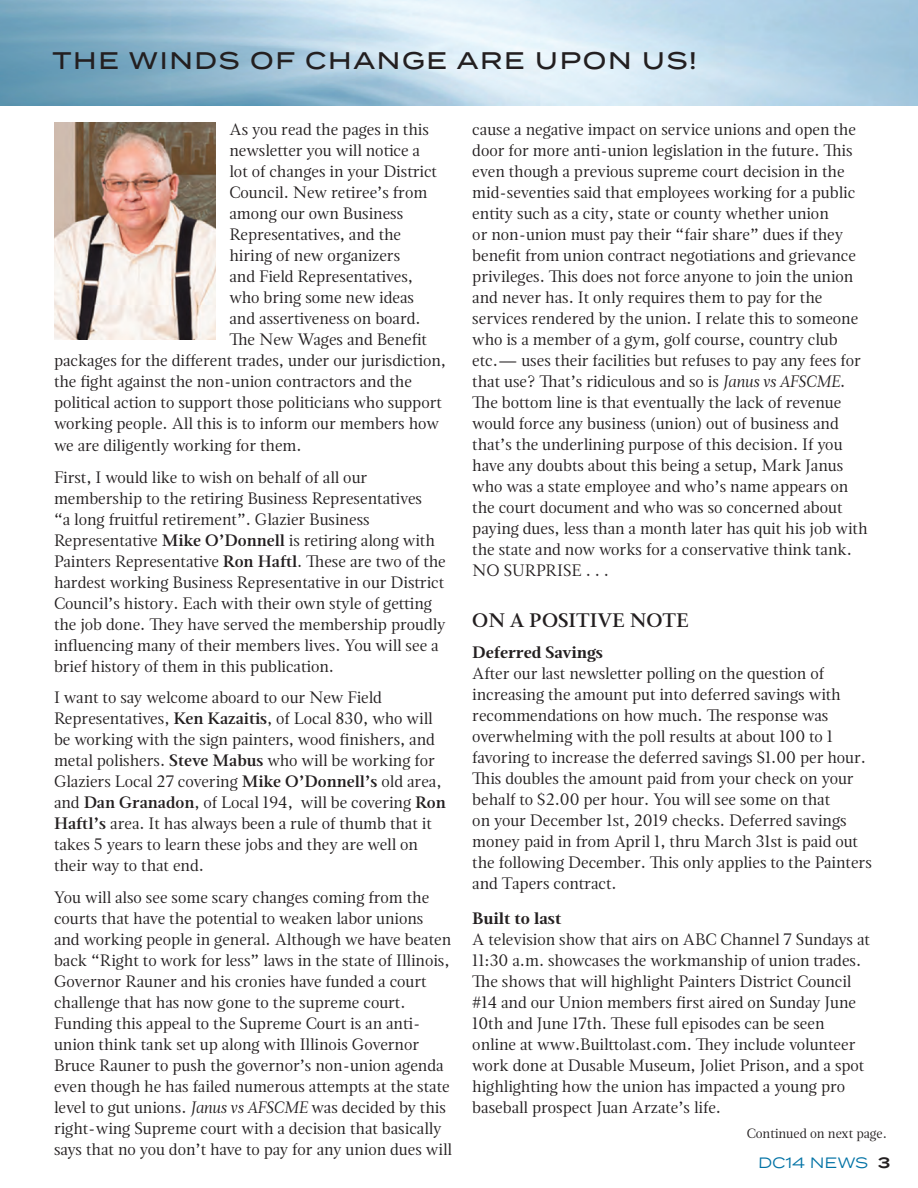
<style>
.page{position:relative;width:918px;height:1188px;background:#fff}
.page>*{position:absolute;margin:0;border:0;box-sizing:border-box;transform-origin:0 0}
.t1{font:500 24px "Termina";letter-spacing:.07em;color:#231f20}
.t2{font:600 19.5px "Magneta";color:#231f20}
.t3{font:16.5px/21px "Magneta";color:#231f20}
.t4{font:700 16.5px "Magneta";color:#231f20}
.t5{font:15px "Termina";color:#0072a5}
.t6{font:13.5px "Magneta";color:#231f20}
.s1{font-weight:600}
.s2{font-style:italic}
.s3{font-weight:600;color:#231f20}
</style>
<div class="page">
<img style="left:0;top:0;width:918px;height:105px">
<img style="left:54px;top:122px;width:162px;height:218px">
<h1 class="t1" style="left:52px;top:43px;width:646px">THE WINDS OF CHANGE ARE UPON US!</h1>
<p class="t3" style="left:230px;top:118px;width:201px">As you read the pages in this</p>
<p class="t3" style="left:230px;top:139px;width:192px">newsletter you will notice a</p>
<p class="t3" style="left:230px;top:160px;width:209px">lot of changes in your District</p>
<p class="t3" style="left:230px;top:181px;width:199px">Council. New retiree’s from</p>
<p class="t3" style="left:230px;top:202px;width:175px">among our own Business</p>
<p class="t3" style="left:230px;top:223px;width:173px">Representatives, and the</p>
<p class="t3" style="left:230px;top:244px;width:172px">hiring of new organizers</p>
<p class="t3" style="left:230px;top:265px;width:185px">and Field Representatives,</p>
<p class="t3" style="left:230px;top:286px;width:186px">who bring some new ideas</p>
<p class="t3" style="left:230px;top:307px;width:193px">and assertiveness on board.</p>
<p class="t3" style="left:230px;top:328px;width:199px">The New Wages and Benefit</p>
<p class="t3" style="left:54px;top:349px;width:394px">packages for the different trades, under our jurisdiction,</p>
<p class="t3" style="left:54px;top:370px;width:359px">the fight against the non-union contractors and the</p>
<p class="t3" style="left:54px;top:391px;width:389px">political action to support those politicians who support</p>
<p class="t3" style="left:54px;top:412px;width:387px">working people. All this is to inform our members how</p>
<p class="t3" style="left:54px;top:430px;width:315px;line-height:31.5px">we are diligently working for them.<br>First, I would like to wish on behalf of all our</p>
<p class="t3" style="left:54px;top:487px;width:393px">membership to the retiring Business Representatives<br>“a long fruitful retirement”. Glazier Business Representative <span class="s1">Mike O’Donnell</span> is retiring along with Painters Representative <span class="s1">Ron Haftl</span>. These are two of the hardest working Business Representative in our District Council’s history. Each with their own style of getting the job done. They have served the membership proudly influencing many of their members lives. You will see a brief history of them in this publication.</p>
<p class="t3" style="left:54px;top:687px;width:393px">I want to say welcome aboard to our New Field Representatives, <span class="s1">Ken Kazaitis</span>, of Local 830, who will be working with the sign painters, wood finishers, and metal polishers. <span class="s1">Steve Mabus</span> who will be working for Glaziers Local 27 covering <span class="s1">Mike O’Donnell’s</span> old area, and <span class="s1">Dan Granadon</span>, of Local 194, will be covering <span class="s1">Ron Haftl’s</span> area. It has always been a rule of thumb that it takes 5 years to learn these jobs and they are well on their way to that end.</p>
<p class="t3" style="left:54px;top:886px;width:399px">You will also see some scary changes coming from the courts that have the potential to weaken labor unions and working people in general. Although we have beaten back “Right to work for less” laws in the state of Illinois, Governor Rauner and his cronies have funded a court challenge that has now gone to the supreme court.<br>Funding this appeal to the Supreme Court is an anti&shy;union think tank set up along with Illinois Governor Bruce Rauner to push the governor’s non-union agenda even though he has failed numerous attempts at the state level to gut unions. <span class="s2">Janus vs AFSCME</span> was decided by this right-wing Supreme court with a decision that basically says that no you don’t have to pay for any union dues will</p>
<p class="t3" style="left:472px;top:119px;width:397px">cause a negative impact on service unions and open the door for more anti-union legislation in the future. This even though a previous supreme court decision in the mid-seventies said that employees working for a public entity such as a city, state or county whether union<br>or non-union must pay their “fair share” dues if they benefit from union contract negotiations and grievance privileges. This does not force anyone to join the union and never has. It only requires them to pay for the services rendered by the union. I relate this to someone who is a member of a gym, golf course, country club etc.— uses their facilities but refuses to pay any fees for that use? That’s ridiculous and so is <span class="s2">Janus vs AFSCME</span>.<br>The bottom line is that eventually the lack of revenue would force any business (union) out of business and that’s the underlining purpose of this decision. If you have any doubts about this being a setup, Mark Janus who was a state employee and who’s name appears on the court document and who was so concerned about paying dues, less than a month later has quit his job with the state and now works for a conservative think tank.<br>NO SURPRISE . . .</p>
<p class="t2" style="left:472px;top:606px;width:218px">ON A POSITIVE NOTE</p>
<p class="t4" style="left:472px;top:641px;width:132px">Deferred Savings</p>
<p class="t3" style="left:472px;top:663px;width:401px">After our last newsletter polling on the question of increasing the amount put into deferred savings with recommendations on how much. The response was overwhelming with the poll results at about 100 to 1 favoring to increase the deferred savings $1.00 per hour.<br>This doubles the amount paid from your check on your behalf to $2.00 per hour. You will see some on that<br>on your December 1st, 2019 checks. Deferred savings money paid in from April 1, thru March 31st is paid out the following December. This only applies to the Painters and Tapers contract.</p>
<p class="t4" style="left:472px;top:907px;width:91px">Built to last</p>
<p class="t3" style="left:472px;top:928px;width:399px">A television show that airs on ABC Channel 7 Sundays at 11:30 a.m. showcases the workmanship of union trades.<br>The shows that will highlight Painters District Council #14 and our Union members first aired on Sunday June 10th and June 17th. These full episodes can be seen online at www.Builttolast.com. They include volunteer work done at Dusable Museum, Joliet Prison, and a spot highlighting how the union has impacted a young pro baseball prospect Juan Arzate’s life.</p>
<p class="t6" style="left:747px;top:1124px;width:142px">Continued on next page.</p>
<p class="t5" style="left:758px;top:1152px;width:134px">DC14 NEWS <span class="s3">3</span></p>
</div>
